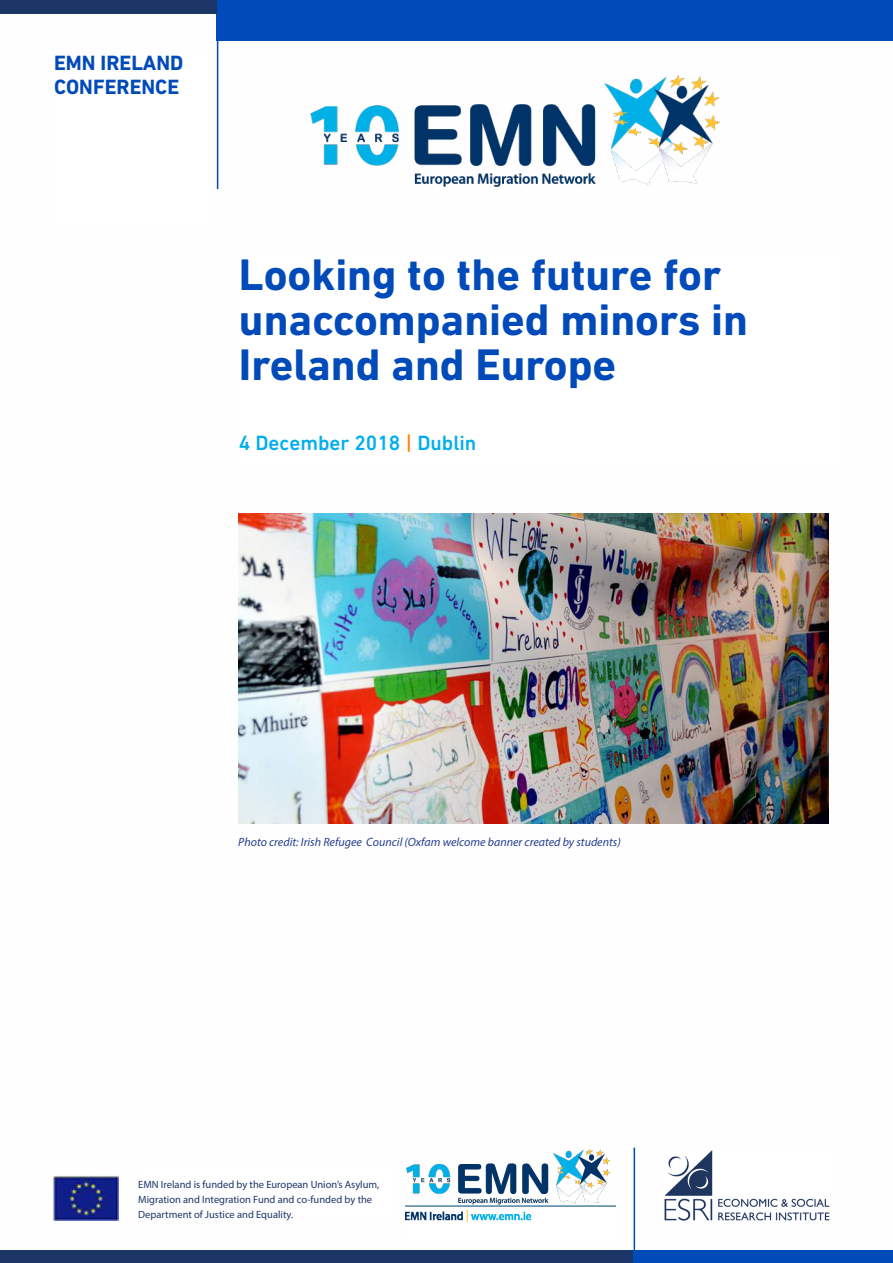
<style>
.page{position:relative;width:893px;height:1263px;background:#fff}
.page>*{position:absolute;margin:0;border:0;box-sizing:border-box;transform-origin:0 0}
.t1{font:700 45px/45px "DIN Next LT Pro";color:#004aba}
.t2{font:500 21px "DIN Next LT Pro";color:#00aeef}
.t3{font:700 21px "DIN Next LT Pro";color:#004aba}
.t4{font:italic 12px "Myriad Pro";color:#253f8e}
.t5{font:10.5px/15px "Myriad Pro";color:#1c3567}
.s1{color:#ff8200}
</style>
<div class="page">
<hr style="left:217px;top:0;width:1px;height:189px;background:#004aba">
<hr style="left:634px;top:1148px;width:1px;height:108px;background:#004aba">
<img style="left:405px;top:1216px;width:127px;height:6px">
<img style="left:52px;top:1176px;width:66px;height:45px">
<div style="left:217px;top:0;width:676px;height:40px;background:#004aba"></div>
<div style="left:0;top:0;width:217px;height:14px;background:#1c3567"></div>
<div style="left:0;top:1250px;width:634px;height:13px;background:#1c3567"></div>
<div style="left:634px;top:1250px;width:259px;height:13px;background:#004aba"></div>
<img style="left:310px;top:74px;width:410px;height:113px">
<img style="left:405px;top:1149px;width:211px;height:67px">
<img style="left:238px;top:513px;width:590px;height:311px">
<img style="left:664px;top:1150px;width:166px;height:71px">
<p class="t3" style="left:54px;top:50px;width:131px">EMN IRELAND</p>
<p class="t3" style="left:54px;top:74px;width:127px">CONFERENCE</p>
<p class="t1" style="left:239px;top:252px;width:510px">Looking to the future for unaccompanied minors in<br>Ireland and Europe</p>
<p class="t2" style="left:239px;top:430px;width:239px">4 December 2018 <span class="s1">|</span> Dublin</p>
<p class="t4" style="left:238px;top:835px;width:384px">Photo credit: Irish Refugee Council (Oxfam welcome banner created by students)</p>
<p class="t5" style="left:138px;top:1177px;width:243px">EMN Ireland is funded by the European Union’s Asylum,<br>Migration and Integration Fund and co-funded by the<br>Department of Justice and Equality.</p>
</div>
